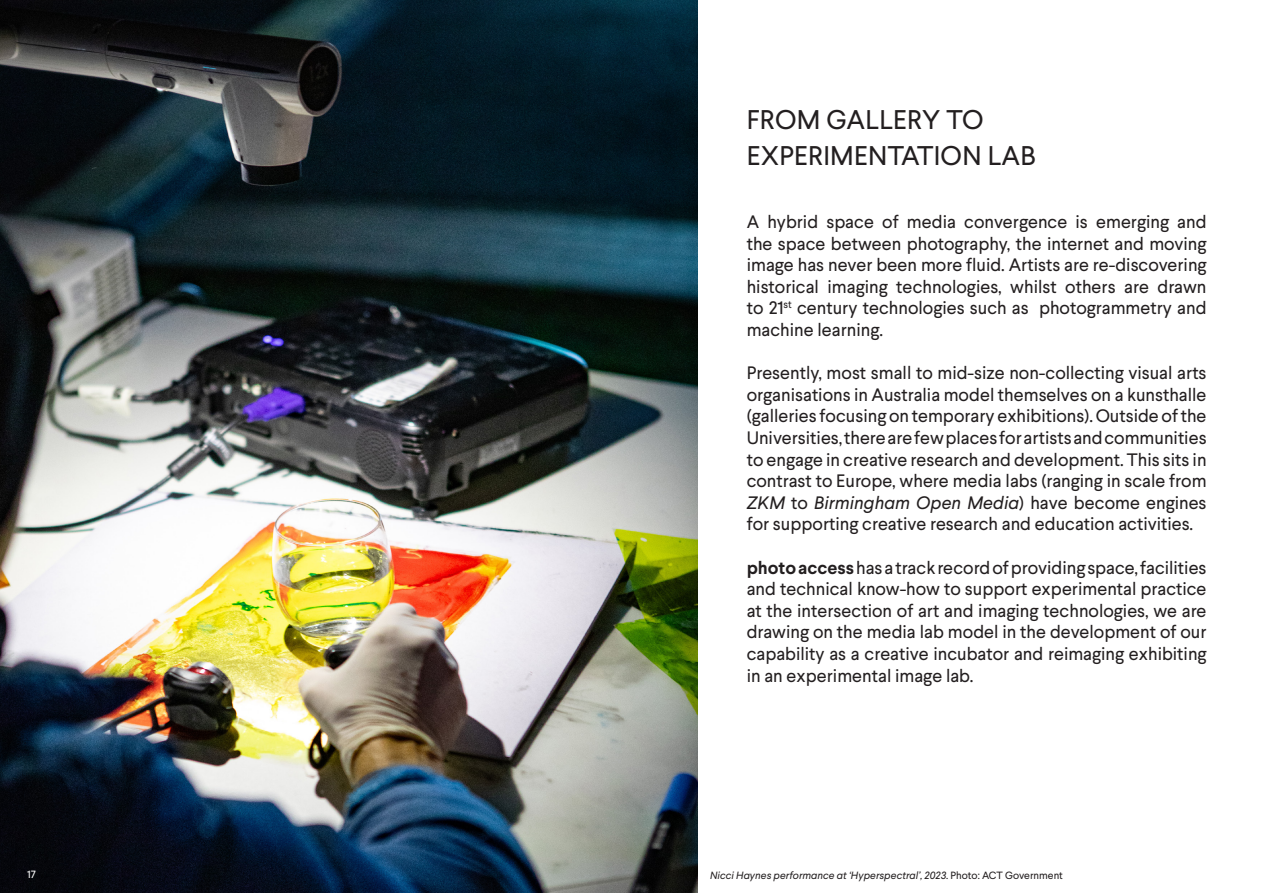
<style>
.page{position:relative;width:1263px;height:893px;background:#fff}
.page>*{position:absolute;margin:0;border:0;box-sizing:border-box;transform-origin:0 0}
.Heading_Medium{font:27px "Larsseit";letter-spacing:.01em;color:#231f20}
.BODY_SMALL{font:18px/21.6px "Larsseit";color:#231f20;text-align:justify}
.t1{font:italic 10.5px "Larsseit";color:#231f20}
.t2{font:10.5px "Larsseit";color:#fff}
.s1{font-style:italic}
.s2{font-weight:700}
.s3{font-style:normal}
</style>
<div class="page">
<img style="left:0;top:0;width:698px;height:893px">
<p class="t2" style="left:27px;top:868px;width:10px">17</p>
<p class="Heading_Medium" style="left:747px;top:102px;width:238px">FROM GALLERY TO</p>
<p class="Heading_Medium" style="left:747px;top:138px;width:291px">EXPERIMENTATION LAB</p>
<p class="BODY_SMALL" style="left:747px;top:211px;width:461px">A hybrid space of media convergence is emerging and the space between photography, the internet and moving image has never been more fluid. Artists are re-discovering historical imaging technologies, whilst others are drawn to 21<sup>st</sup> century technologies such as photogrammetry and machine learning.</p>
<p class="BODY_SMALL" style="left:747px;top:362px;width:461px">Presently, most small to mid-size non-collecting visual arts organisations in Australia model themselves on a kunsthalle (galleries focusing on temporary exhibitions). Outside of the Universities, there are few places for artists and communities to engage in creative research and development. This sits in contrast to Europe, where media labs (ranging in scale from <span class="s1">ZKM</span> to <span class="s1">Birmingham Open Media</span>) have become engines for supporting creative research and education activities.</p>
<p class="BODY_SMALL" style="left:747px;top:556px;width:461px"><span class="s2">photo access</span> has a track record of providing space, facilities and technical know-how to support experimental practice at the intersection of art and imaging technologies, we are drawing on the media lab model in the development of our capability as a creative incubator and reimaging exhibiting in an experimental image lab.</p>
<p class="t1" style="left:710px;top:868px;width:354px">Nicci Haynes performance at ‘Hyperspectral’, 2023<span class="s3">. Photo: ACT Government</span></p>
</div>
